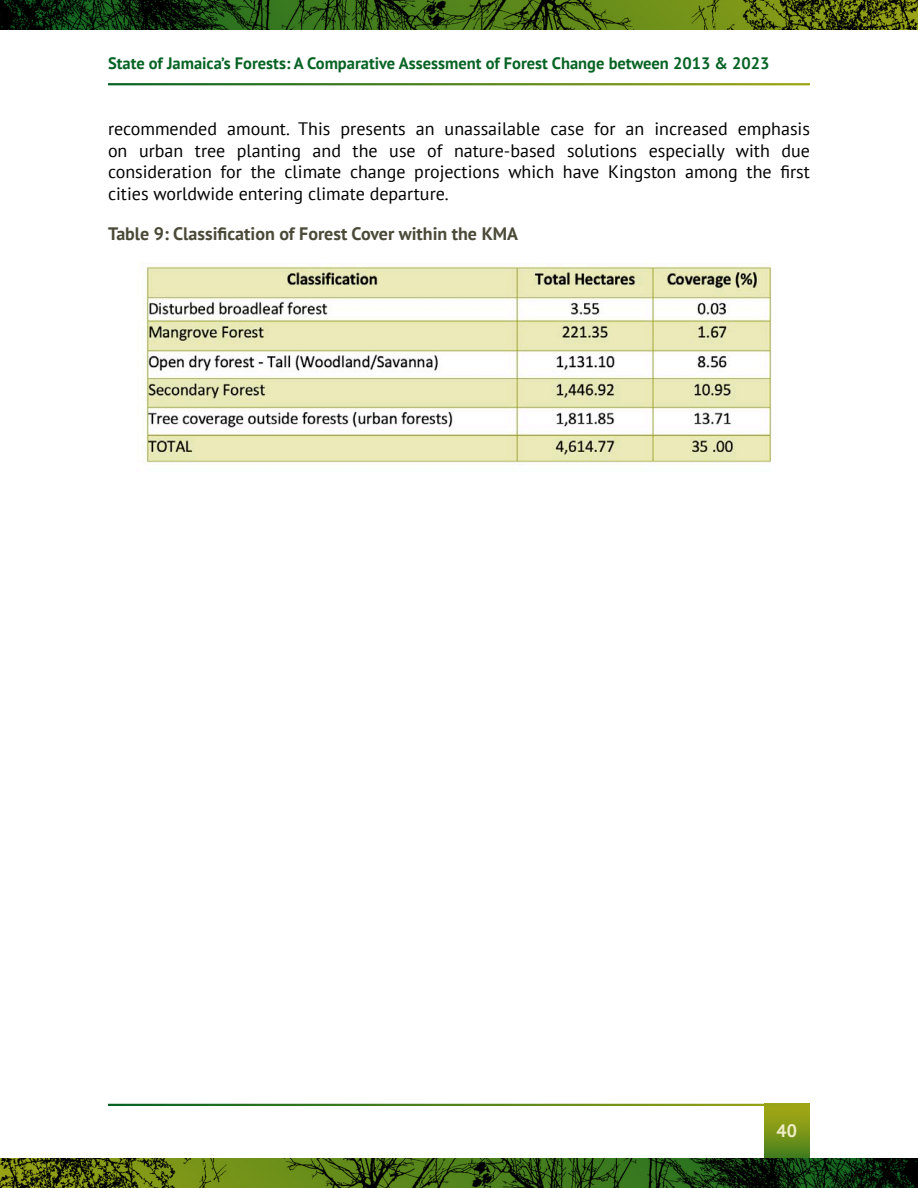
<style>
.page{position:relative;width:918px;height:1188px;background:#fff}
.page>*{position:absolute;margin:0;border:0;box-sizing:border-box;transform-origin:0 0}
.Body_Text{font:18px/21.6px "PT Sans";color:#000;text-align:justify}
.Table_title{font:700 18px "PT Sans";color:#4b4a38}
.t1{font:700 18px "PT Sans";color:#efedc6}
.t2{font:700 16.5px "PT Sans";color:#076324}
</style>
<div class="page">
<svg style="left:764px;top:1106px;width:46px;height:53px;background:#759218"></svg>
<img style="left:0;top:0;width:918px;height:29px">
<img style="left:0;top:1159px;width:918px;height:29px">
<img style="left:138px;top:263px;width:634px;height:200px">
<p class="t2" style="left:108px;top:52px;width:663px">State of Jamaica’s Forests: A Comparative Assessment of Forest Change between 2013 &amp; 2023</p>
<p class="Body_Text" style="left:108px;top:117px;width:704px">recommended amount. This presents an unassailable case for an increased emphasis on urban tree planting and the use of nature-based solutions especially with due consideration for the climate change projections which have Kingston among the first cities worldwide entering climate departure.</p>
<p class="Table_title" style="left:108px;top:222px;width:412px">Table 9: Classification of Forest Cover within the KMA</p>
<p class="t1" style="left:777px;top:1119px;width:22px">40</p>
</div>
